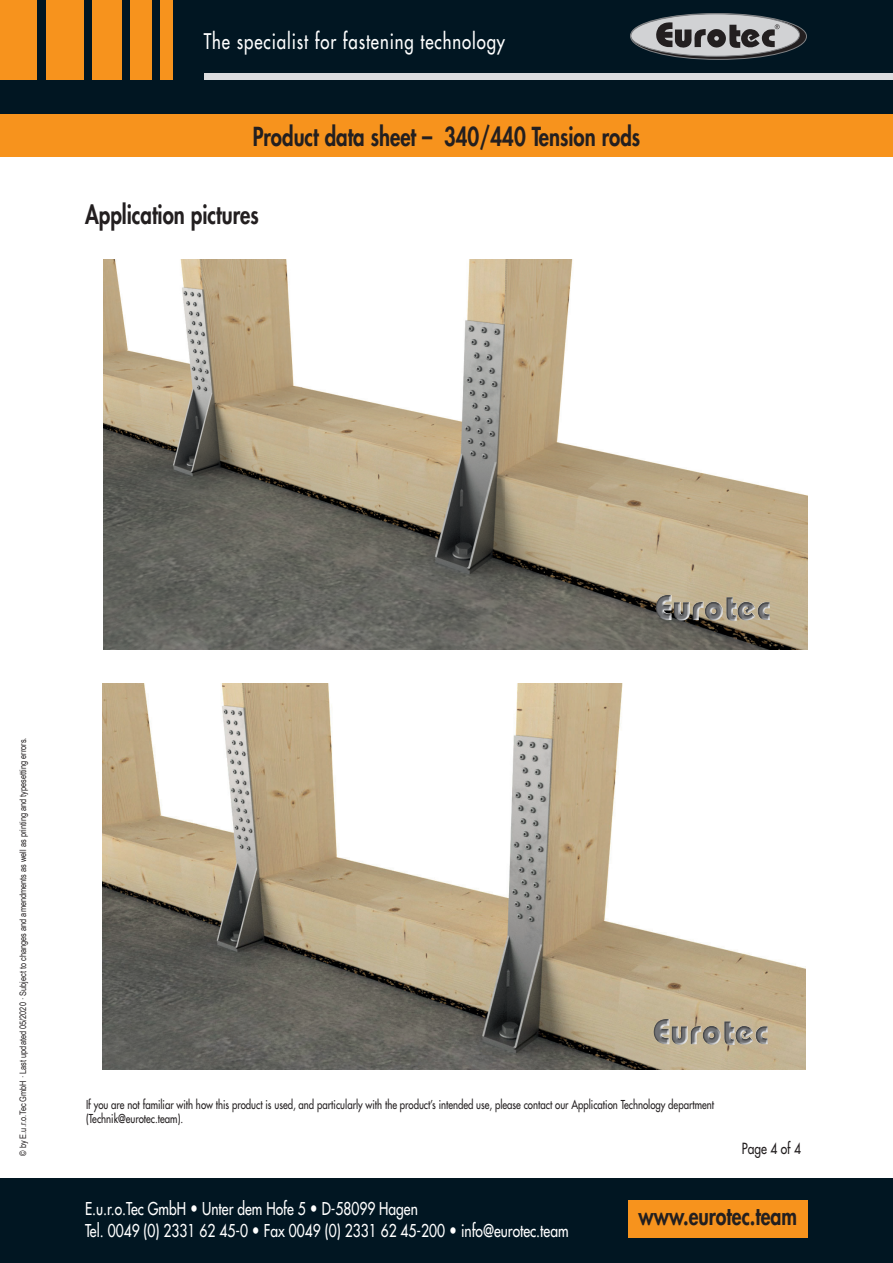
<style>
.page{position:relative;width:893px;height:1263px;background:#fff}
.page>*{position:absolute;margin:0;border:0;box-sizing:border-box;transform-origin:0 0}
.t1{font:800 25.5px "Futura Std";color:#231f20;scale:.8 1}
.t2{font:800 24.3px "Futura Std";color:#231f20;scale:.8 1}
.t3{font:500 21px "Futura Std";letter-spacing:.055em;color:#fff;scale:.8 1}
.t4{font:500 17.25px/22.5px "Futura Std";color:#fff;scale:.8 1}
.t5{font:500 15px "Futura Std";color:#231f20;scale:.8 1}
.t6{font:500 12px/14.4px "Futura Std";color:#231f20;scale:.8 1}
.t7{font:9px "Arial Narrow";color:#231f20}
.s1{font-weight:800}
</style>
<div class="page">
<div style="left:0;top:0;width:893px;height:137px;background:#011622"></div>
<div style="left:204px;top:74px;width:689px;height:6px;background:#dcdddf"></div>
<svg style="left:630px;top:13px;width:176px;height:46px"></svg>
<div style="left:631px;top:14px;width:168px;height:42px;background:#d1d2d4;border-radius:50%"></div>
<div style="left:630px;top:14px;width:170px;height:43px;border:1px solid #808285;border-radius:50%"></div>
<div style="left:630px;top:13px;width:177px;height:47px;border:1px solid #808285;border-radius:50%"></div>
<svg style="left:656px;top:22px;width:124px;height:27px"></svg>
<div style="left:0;top:0;width:37px;height:80px;background:#f7931d"></div>
<div style="left:46px;top:0;width:38px;height:80px;background:#f7931d"></div>
<div style="left:92px;top:0;width:30px;height:80px;background:#f7931d"></div>
<div style="left:131px;top:0;width:21px;height:80px;background:#f7931d"></div>
<div style="left:161px;top:0;width:12px;height:80px;background:#f7931d"></div>
<div style="left:0;top:114px;width:893px;height:43px;background:#f7931d"></div>
<div style="left:0;top:1178px;width:893px;height:85px;background:#011622"></div>
<div style="left:628px;top:1200px;width:180px;height:37px;background:#f7931d"></div>
<img style="left:103px;top:259px;width:705px;height:390px">
<img style="left:102px;top:684px;width:704px;height:385px">
<img style="left:654px;top:1019px;width:81px;height:26px">
<img style="left:656px;top:595px;width:81px;height:26px">
<h3 class="t3" style="left:204px;top:28px;width:378px">The specialist for fastening technology</h3>
<h1 class="t1" style="left:253px;top:121px;width:486px">Product data sheet – 340/440 Tension rods</h1>
<h1 class="t1" style="left:85px;top:199px;width:219px">Application pictures</h1>
<p class="t7" style="left:16px;top:1156px;width:420px;rotate:-90deg">© by E.u.r.o.Tec GmbH · Last updated 05/2020 · Subject to changes and amendments as well as printing and typesetting errors.</p>
<p class="t6" style="left:86px;top:1097px;width:787px">If you are not familiar with how this product is used, and particularly with the product’s intended use, please contact our Application Technology department (Technik@eurotec.team).</p>
<p class="t5" style="left:742px;top:1139px;width:75px">Page 4 of 4</p>
<h3 class="t4" style="left:85px;top:1197px;width:606px">E.u.r.o.Tec GmbH <span class="s1">•</span> Unter dem Hofe 5 <span class="s1">•</span> D-58099 Hagen<br>Tel. 0049 (0) 2331 62 45-0 <span class="s1">•</span> Fax 0049 (0) 2331 62 45-200 <span class="s1">•</span> info@eurotec.team</h3>
<h2 class="t2" style="left:638px;top:1201px;width:200px">www.eurotec.team</h2>
</div>
